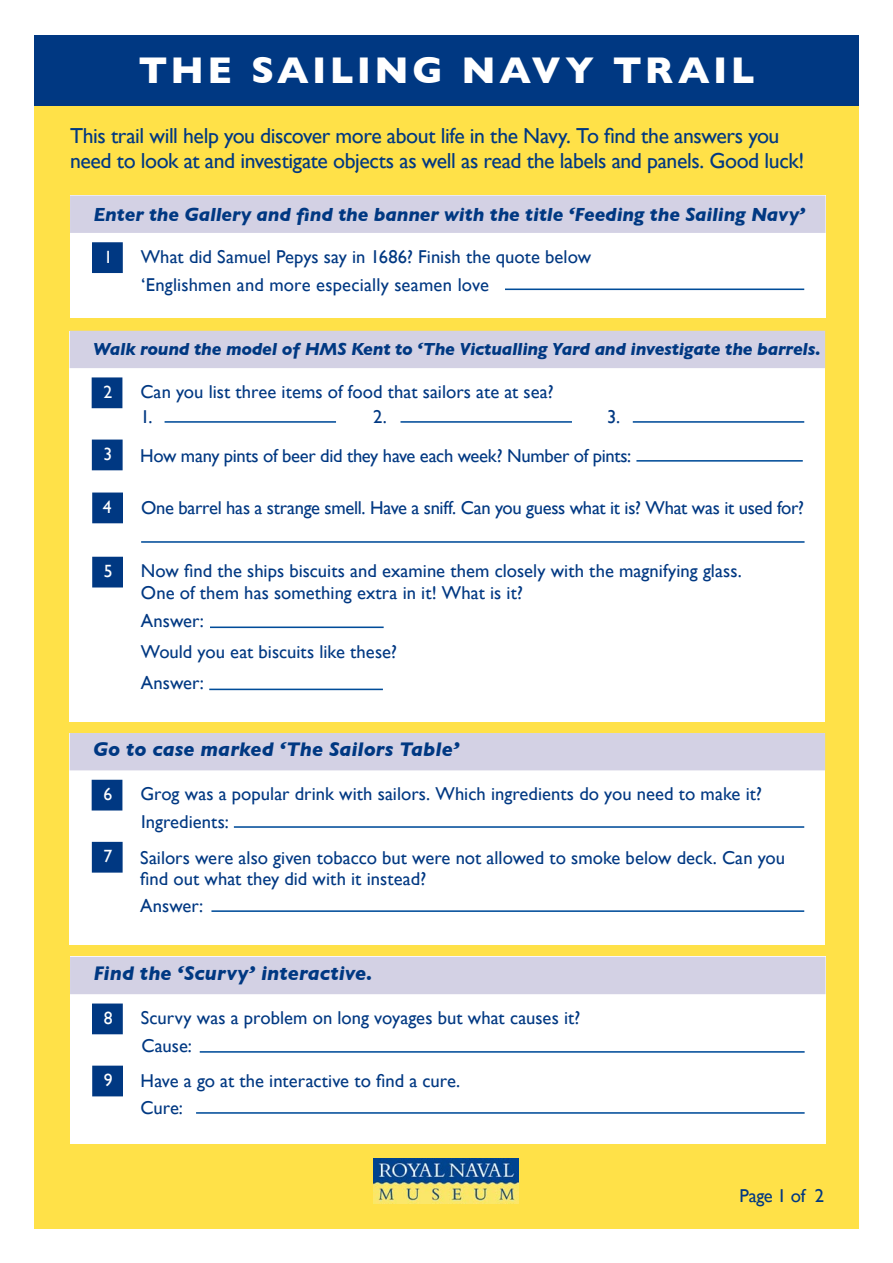
<style>
.page{position:relative;width:893px;height:1263px;background:#fff}
.page>*{position:absolute;margin:0;border:0;box-sizing:border-box;transform-origin:0 0}
.t1{font:700 37.95px "Gill Sans";letter-spacing:.09em;color:#fff}
.t2{font:21.75px/24.8px "Gill Sans";letter-spacing:-.02em;color:#003882}
.t3{font:italic 700 20.1px "Gill Sans";letter-spacing:.005em;color:#003882}
.t4{font:italic 700 19.35px "Gill Sans";letter-spacing:-.005em;color:#003882}
.t5{font:18.6px/21.8px "Gill Sans";color:#003882}
.t6{font:18.6px "Gill Sans";letter-spacing:-.02em;color:#003882}
.t7{font:italic 700 17.85px "Gill Sans";letter-spacing:-.015em;color:#003882}
.t8{font:17.7px "Gill Sans";color:#fff}
</style>
<div class="page">
<div style="left:34px;top:86px;width:825px;height:1143px;background:#ffe148"></div>
<div style="left:34px;top:35px;width:825px;height:70px;background:#003882"></div>
<img style="left:374px;top:1158px;width:144px;height:45px">
<div style="left:70px;top:196px;width:756px;height:122px;background:#fff"></div>
<div style="left:93px;top:243px;width:29px;height:29px;background:#003882"></div>
<div style="left:92px;top:242px;width:31px;height:31px;border:2px solid #003882"></div>
<div style="left:72px;top:198px;width:751px;height:32px;background:#d3d1e4"></div>
<div style="left:70px;top:196px;width:755px;height:37px;border:5px solid #d3d1e4"></div>
<div style="left:70px;top:733px;width:755px;height:211px;background:#fff"></div>
<div style="left:92px;top:780px;width:30px;height:30px;background:#003882"></div>
<div style="left:72px;top:735px;width:751px;height:33px;background:#d3d1e4"></div>
<div style="left:70px;top:733px;width:755px;height:37px;border:5px solid #d3d1e4"></div>
<div style="left:93px;top:843px;width:29px;height:29px;background:#003882"></div>
<div style="left:92px;top:842px;width:31px;height:31px;border:2px solid #003882"></div>
<hr style="left:234px;top:826px;width:570px;height:2px;background:#004c99">
<hr style="left:211px;top:910px;width:593px;height:2px;background:#004c99">
<hr style="left:505px;top:288px;width:299px;height:2px;background:#004c99">
<div style="left:70px;top:331px;width:755px;height:390px;background:#fff"></div>
<hr style="left:165px;top:421px;width:171px;height:2px;background:#004c99">
<div style="left:92px;top:378px;width:30px;height:29px;background:#003882"></div>
<div style="left:92px;top:377px;width:30px;height:31px;border:2px solid #003882"></div>
<div style="left:72px;top:333px;width:751px;height:33px;background:#d3d1e4"></div>
<div style="left:70px;top:331px;width:755px;height:37px;border:5px solid #d3d1e4"></div>
<div style="left:93px;top:440px;width:29px;height:30px;background:#003882"></div>
<div style="left:92px;top:440px;width:31px;height:30px;border:2px solid #003882"></div>
<hr style="left:636px;top:460px;width:167px;height:2px;background:#004c99">
<hr style="left:400px;top:421px;width:172px;height:2px;background:#004c99">
<hr style="left:633px;top:421px;width:171px;height:2px;background:#004c99">
<div style="left:93px;top:493px;width:29px;height:29px;background:#003882"></div>
<div style="left:92px;top:492px;width:31px;height:31px;border:2px solid #003882"></div>
<hr style="left:141px;top:541px;width:663px;height:2px;background:#004c99">
<div style="left:93px;top:557px;width:29px;height:30px;background:#003882"></div>
<div style="left:92px;top:557px;width:31px;height:30px;border:2px solid #003882"></div>
<hr style="left:210px;top:626px;width:174px;height:2px;background:#004c99">
<hr style="left:209px;top:689px;width:174px;height:1px;background:#004c99">
<div style="left:70px;top:957px;width:756px;height:187px;background:#fff"></div>
<div style="left:93px;top:1004px;width:29px;height:29px;background:#003882"></div>
<div style="left:92px;top:1003px;width:31px;height:31px;border:2px solid #003882"></div>
<div style="left:72px;top:959px;width:751px;height:33px;background:#d3d1e4"></div>
<div style="left:70px;top:957px;width:755px;height:37px;border:5px solid #d3d1e4"></div>
<div style="left:93px;top:1066px;width:29px;height:30px;background:#003882"></div>
<div style="left:92px;top:1066px;width:31px;height:30px;border:2px solid #003882"></div>
<hr style="left:200px;top:1051px;width:605px;height:2px;background:#004c99">
<hr style="left:196px;top:1112px;width:609px;height:2px;background:#004c99">
<h1 class="t1" style="left:139px;top:48px;width:618px">THE SAILING NAVY TRAIL</h1>
<p class="t2" style="left:70px;top:123px;width:736px">This trail will help you discover more about life in the Navy. To find the answers you need to look at and investigate objects as well as read the labels and panels. Good luck!</p>
<p class="t4" style="left:93px;top:203px;width:713px">Enter the Gallery and find the banner with the title ‘Feeding the Sailing Navy’</p>
<p class="t5" style="left:141px;top:245px;width:452px">What did Samuel Pepys say in 1686? Finish the quote below</p>
<p class="t8" style="left:104px;top:246px;width:10px">1</p>
<p class="t5" style="left:141px;top:274px;width:349px">‘Englishmen and more especially seamen love</p>
<p class="t7" style="left:93px;top:339px;width:729px">Walk round the model of HMS Kent to ‘The Victualling Yard and investigate the barrels.</p>
<p class="t8" style="left:103px;top:381px;width:10px">2</p>
<p class="t5" style="left:140px;top:379px;width:415px;line-height:24.8px">Can you list three items of food that sailors ate at sea?<br>1.</p>
<p class="t5" style="left:373px;top:405px;width:15px">2.</p>
<p class="t5" style="left:607px;top:405px;width:14px">3.</p>
<p class="t8" style="left:104px;top:444px;width:10px">3</p>
<p class="t6" style="left:140px;top:445px;width:493px">How many pints of beer did they have each week? Number of pints:</p>
<p class="t8" style="left:103px;top:497px;width:10px">4</p>
<p class="t5" style="left:141px;top:497px;width:664px">One barrel has a strange smell. Have a sniff. Can you guess what it is? What was it used for?</p>
<p class="t8" style="left:104px;top:561px;width:10px">5</p>
<p class="t5" style="left:141px;top:560px;width:602px">Now find the ships biscuits and examine them closely with the magnifying glass.<br>One of them has something extra in it! What is it?</p>
<p class="t5" style="left:141px;top:605px;width:258px;line-height:31px">Answer:<br>Would you eat biscuits like these?<br>Answer:</p>
<p class="t3" style="left:93px;top:737px;width:368px">Go to case marked ‘The Sailors Table’</p>
<p class="t5" style="left:140px;top:783px;width:623px">Grog was a popular drink with sailors. Which ingredients do you need to make it?</p>
<p class="t8" style="left:103px;top:784px;width:10px">6</p>
<p class="t5" style="left:141px;top:811px;width:89px">Ingredients:</p>
<p class="t8" style="left:104px;top:846px;width:10px">7</p>
<p class="t5" style="left:140px;top:846px;width:646px">Sailors were also given tobacco but were not allowed to smoke below deck. Can you find out what they did with it instead?</p>
<p class="t5" style="left:140px;top:894px;width:65px">Answer:</p>
<p class="t3" style="left:93px;top:961px;width:281px">Find the ‘Scurvy’ interactive.</p>
<p class="t5" style="left:141px;top:1007px;width:441px">Scurvy was a problem on long voyages but what causes it?</p>
<p class="t8" style="left:104px;top:1007px;width:10px">8</p>
<p class="t5" style="left:141px;top:1035px;width:52px">Cause:</p>
<p class="t8" style="left:104px;top:1070px;width:10px">9</p>
<p class="t5" style="left:141px;top:1068px;width:321px;line-height:26.4px">Have a go at the interactive to find a cure.<br>Cure:</p>
<p class="t5" style="left:739px;top:1185px;width:86px">Page 1 of 2</p>
</div>
